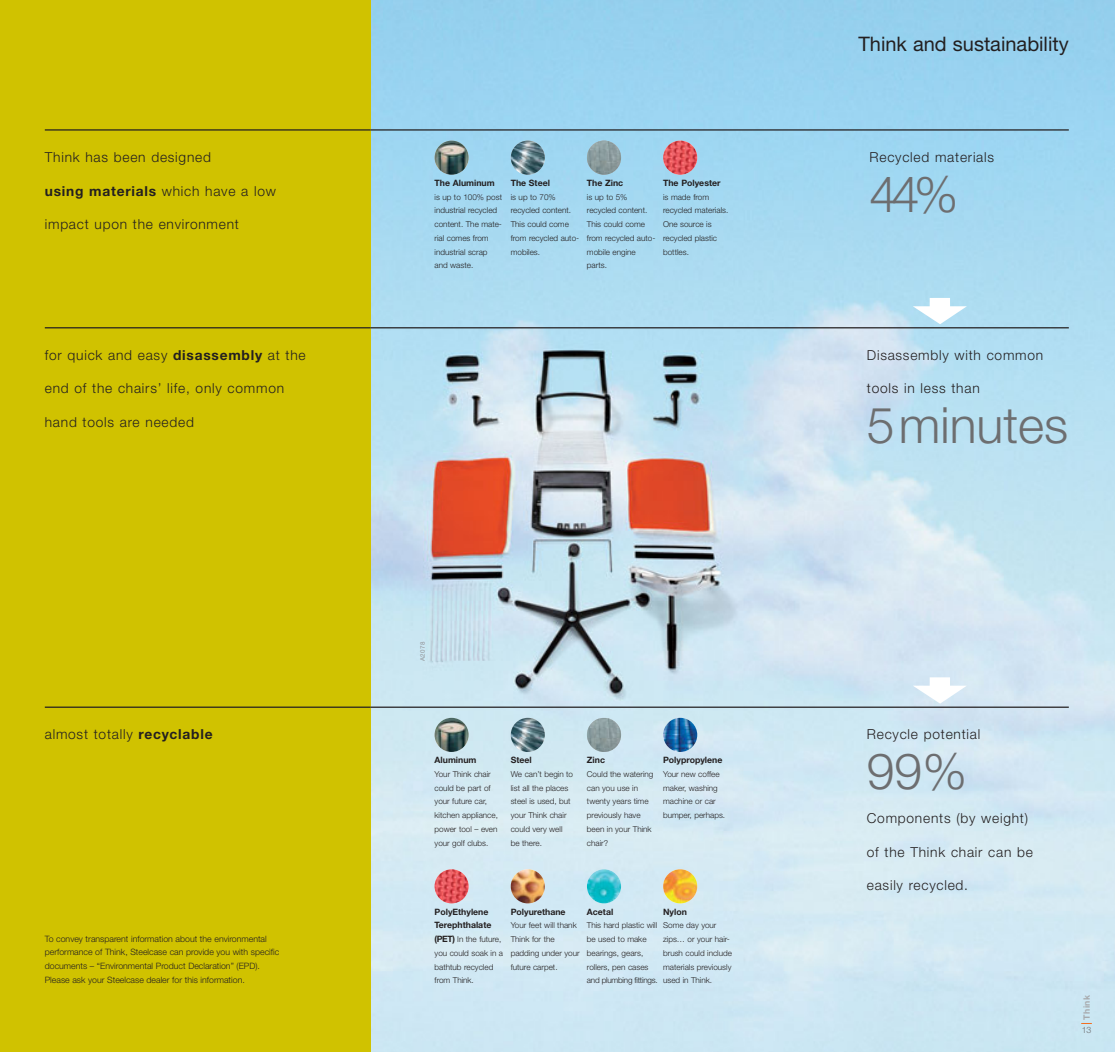
<style>
.page{position:relative;width:1115px;height:1052px;background:#fff}
.page>*{position:absolute;margin:0;border:0;box-sizing:border-box;transform-origin:0 0}
.t1{font:300 50px "Helvetica Neue";color:#6d6e70}
.t2{font:20px "Helvetica Neue";color:#231f20}
.t3{font:300 13.75px "Helvetica Neue";letter-spacing:.055em;color:#231f20}
.t4{font:700 13.75px "Helvetica Neue";letter-spacing:.055em;color:#231f20}
.t5{font:300 8.75px/13.8px "Helvetica Neue";color:#231f20}
.t6{font:700 8.75px/13.8px "Helvetica Neue";color:#231f20}
.t7{font:700 8.75px "Helvetica Neue";letter-spacing:.055em;color:#a7a9ac}
.t8{font:300 8.75px "Helvetica Neue";color:#6d6e70}
.t9{font:300 8.12px/13.8px "Helvetica Neue";color:#231f20}
.t10{font:6.25px "Helvetica Neue";letter-spacing:.055em;color:#939598}
.s1{font-weight:300}
.s2{font-weight:700}
.s3{font-weight:700;font-size:8.75px}
</style>
<div class="page">
<img style="left:371px;top:0;width:744px;height:1051px">
<img style="left:435px;top:140px;width:34px;height:35px;border-radius:50%">
<svg style="left:913px;top:298px;width:54px;height:26px"></svg>
<svg style="left:913px;top:677px;width:54px;height:26px"></svg>
<img style="left:435px;top:717px;width:34px;height:34px;border-radius:50%">
<img style="left:511px;top:717px;width:34px;height:34px;border-radius:50%">
<svg style="left:587px;top:717px;width:34px;height:34px"></svg>
<img style="left:587px;top:718px;width:34px;height:33px;border-radius:50%">
<img style="left:663px;top:717px;width:34px;height:34px;border-radius:50%">
<img style="left:663px;top:869px;width:34px;height:34px;border-radius:50%">
<img style="left:435px;top:869px;width:34px;height:34px;border-radius:50%">
<img style="left:511px;top:869px;width:34px;height:34px;border-radius:50%">
<img style="left:587px;top:869px;width:34px;height:34px;border-radius:50%">
<img style="left:511px;top:140px;width:34px;height:35px;border-radius:50%">
<svg style="left:587px;top:140px;width:34px;height:35px"></svg>
<img style="left:587px;top:141px;width:34px;height:34px;border-radius:50%">
<img style="left:663px;top:140px;width:34px;height:35px;border-radius:50%">
<hr style="left:371px;top:129px;width:698px;height:1px;background:#231f20">
<hr style="left:371px;top:327px;width:698px;height:1px;background:#231f20">
<hr style="left:371px;top:706px;width:698px;height:1px;background:#231f20">
<div style="left:0;top:0;width:371px;height:1051px;background:#d0c200"></div>
<hr style="left:45px;top:129px;width:326px;height:1px;background:#231f20">
<hr style="left:45px;top:327px;width:326px;height:1px;background:#231f20">
<hr style="left:45px;top:706px;width:326px;height:1px;background:#231f20">
<h3 class="t3" style="left:45px;top:152px;width:168px">Think has been designed</h3>
<h3 class="t4" style="left:45px;top:186px;width:233px">using materials <span class="s1">which have a low</span></h3>
<h3 class="t3" style="left:45px;top:219px;width:196px">impact upon the environment</h3>
<h3 class="t3" style="left:45px;top:350px;width:262px">for quick and easy <span class="s2">disassembly</span> at the</h3>
<h3 class="t3" style="left:45px;top:383px;width:241px">end of the chairs’ life, only common</h3>
<h3 class="t3" style="left:45px;top:417px;width:151px">hand tools are needed</h3>
<h3 class="t3" style="left:45px;top:729px;width:169px">almost totally <span class="s2">recyclable</span></h3>
<p class="t5" style="left:45px;top:932px;width:236px">To convey transparent information about the environmental performance of Think, Steelcase can provide you with specific documents – “Environmental Product Declaration” (EPD).<br>Please ask your Steelcase dealer for this information.</p>
<p class="t6" style="left:435px;top:177px;width:62px">The Aluminum</p>
<p class="t9" style="left:435px;top:190px;width:69px">is up to 100% post industrial recycled content. The mate&shy;rial comes from industrial scrap and waste.</p>
<p class="t6" style="left:511px;top:177px;width:41px">The Steel</p>
<p class="t9" style="left:511px;top:190px;width:70px">is up to 70% recycled content.<br>This could come from recycled auto&shy;mobiles.</p>
<p class="t6" style="left:587px;top:177px;width:38px">The Zinc</p>
<p class="t9" style="left:587px;top:190px;width:70px">is up to 5% recycled content.<br>This could come from recycled auto&shy;mobile engine parts.</p>
<p class="t6" style="left:663px;top:177px;width:59px">The Polyester</p>
<p class="t9" style="left:663px;top:190px;width:67px">is made from recycled materials.<br>One source is recycled plastic bottles.</p>
<p class="t10" style="left:420px;top:661px;width:21px;rotate:-90deg">A2078</p>
<p class="t6" style="left:435px;top:753px;width:43px">Aluminum</p>
<p class="t9" style="left:435px;top:767px;width:65px">Your Think chair could be part of your future car, kitchen appliance, power tool – even your golf clubs.</p>
<p class="t6" style="left:511px;top:753px;width:23px">Steel</p>
<p class="t9" style="left:511px;top:767px;width:64px">We can’t begin to list all the places steel is used, but your Think chair could very well be there.</p>
<p class="t6" style="left:587px;top:753px;width:20px">Zinc</p>
<p class="t9" style="left:587px;top:767px;width:68px">Could the watering can you use in twenty years time previously have been in your Think chair?</p>
<p class="t6" style="left:663px;top:753px;width:61px">Polypropylene</p>
<p class="t9" style="left:663px;top:767px;width:64px">Your new coffee maker, washing machine or car bumper, perhaps.</p>
<p class="t6" style="left:435px;top:905px;width:58px">PolyEthylene<br>Terephthalate</p>
<p class="t9" style="left:435px;top:932px;width:70px"><span class="s3">(PET)</span> In the future, you could soak in a bathtub recycled from Think.</p>
<p class="t6" style="left:511px;top:905px;width:56px">Polyurethane</p>
<p class="t9" style="left:511px;top:919px;width:70px">Your feet will thank<br>Think for the padding under your future carpet.</p>
<p class="t6" style="left:587px;top:905px;width:28px">Acetal</p>
<p class="t9" style="left:587px;top:919px;width:72px">This hard plastic will be used to make bearings, gears, rollers, pen cases and plumbing fittings.</p>
<p class="t6" style="left:663px;top:905px;width:25px">Nylon</p>
<p class="t9" style="left:663px;top:919px;width:70px">Some day your zips… or your hair&shy;brush could include materials previously used in Think.</p>
<h2 class="t2" style="left:858px;top:36px;width:212px">Think and sustainability</h2>
<h3 class="t3" style="left:870px;top:152px;width:126px">Recycled materials</h3>
<h1 class="t1" style="left:870px;top:176px;width:90px">44%</h1>
<h3 class="t3" style="left:867px;top:350px;width:178px">Disassembly with common</h3>
<h3 class="t3" style="left:867px;top:383px;width:114px">tools in less than</h3>
<h1 class="t1" style="left:867px;top:407px;width:203px">5minutes</h1>
<h3 class="t3" style="left:867px;top:729px;width:115px">Recycle potential</h3>
<h1 class="t1" style="left:867px;top:753px;width:102px">99%</h1>
<h3 class="t3" style="left:867px;top:812px;width:163px">Components (by weight)</h3>
<h3 class="t3" style="left:867px;top:846px;width:168px">of the Think chair can be</h3>
<h3 class="t3" style="left:867px;top:880px;width:103px">easily recycled.</h3>
<p class="t7" style="left:1084px;top:1019px;width:26px;rotate:-90deg">Think</p>
<p class="t8" style="left:1082px;top:1026px;width:11px">13</p>
</div>
